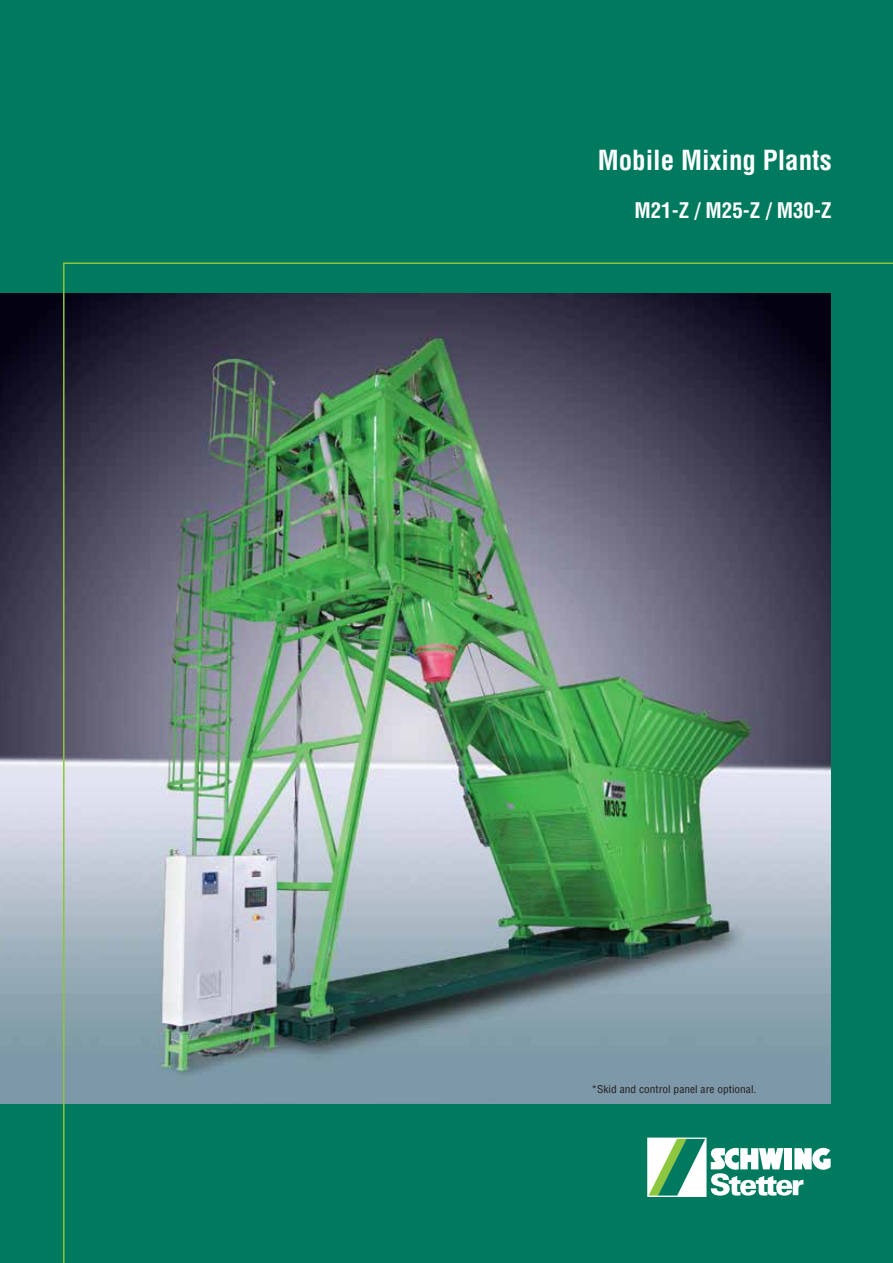
<style>
.page{position:relative;width:893px;height:1263px;background:#007a5e}
.page>*{position:absolute;margin:0;border:0;box-sizing:border-box;transform-origin:0 0}
.t1{font:700 condensed 27px "Helvetica";color:#fff}
.t2{font:700 condensed 21px "Helvetica";color:#fff}
.t3{font:condensed 10.5px "Helvetica";color:#231f20;scale:1.09 1}
</style>
<div class="page">
<img style="left:0;top:294px;width:62px;height:809px">
<img style="left:62px;top:262px;width:831px;height:1001px">
<svg style="left:647px;top:1137px;width:184px;height:60px"></svg>
<h1 class="t1" style="left:598px;top:144px;width:236px">Mobile Mixing Plants</h1>
<h2 class="t2" style="left:634px;top:197px;width:199px">M21-Z / M25-Z / M30-Z</h2>
<p class="t3" style="left:591px;top:1082px;width:153px">*Skid and control panel are optional.</p>
</div>
